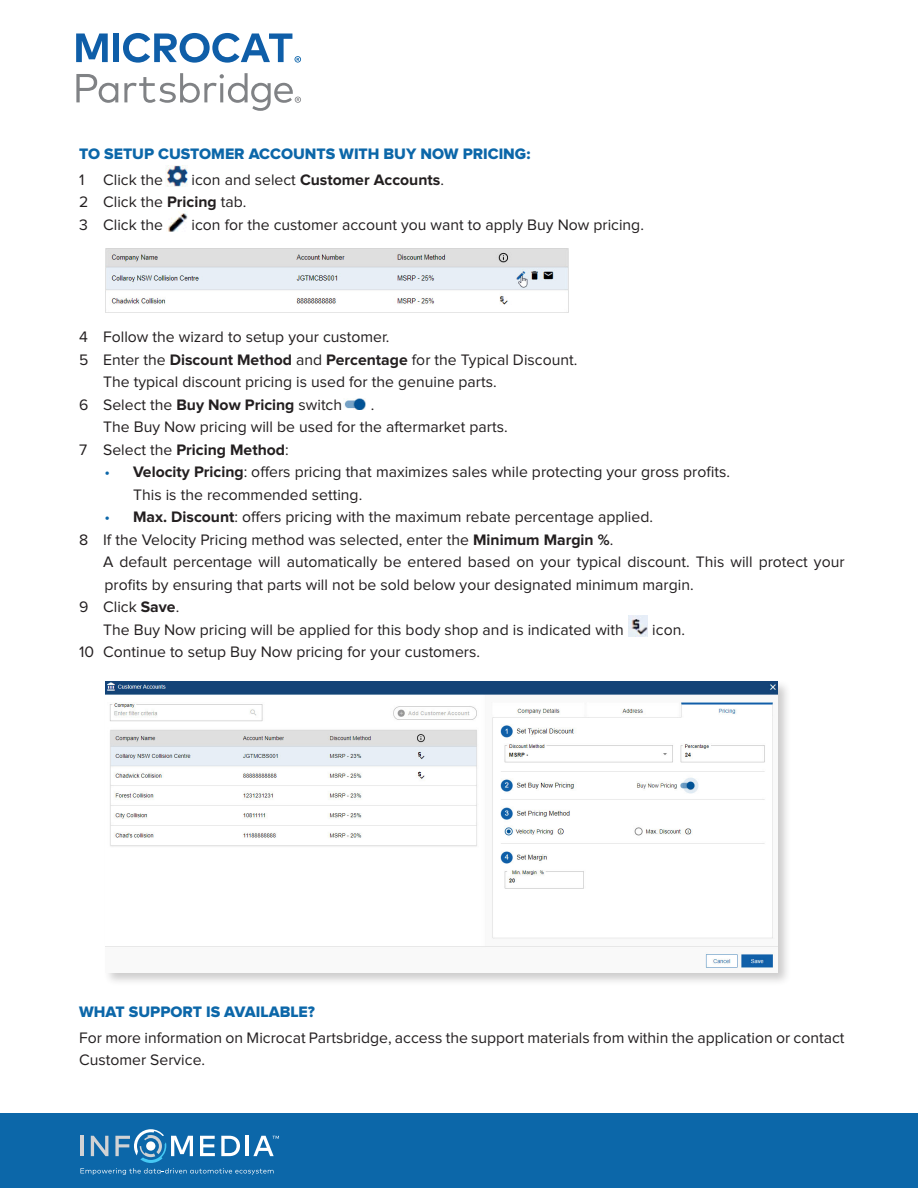
<style>
.page{position:relative;width:918px;height:1188px;background:#fff}
.page>*{position:absolute;margin:0;border:0;box-sizing:border-box;transform-origin:0 0}
.Paragraph_Style_1{font:15.75px/22.5px "Proxima Nova";color:#231f20}
.Paragraph_Style_1-2{font:15.75px "Proxima Nova Extrabld";color:#0c67a9}
.Paragraph_Style_1-3{font:700 15.75px "Proxima Nova";color:#231f20}
.s1{font-weight:400}
.s2{font-weight:700}
.s3{color:#0c67a9}
</style>
<div class="page">
<div style="left:0;top:1114px;width:918px;height:74px;background:#0c67a9"></div>
<svg style="left:76px;top:74px;width:42px;height:29px"></svg>
<svg style="left:76px;top:33px;width:32px;height:29px"></svg>
<div style="left:113px;top:33px;width:6px;height:29px;background:#0f5ea8"></div>
<svg style="left:123px;top:33px;width:178px;height:30px"></svg>
<svg style="left:124px;top:73px;width:177px;height:38px"></svg>
<img style="left:166px;top:165px;width:21px;height:22px">
<img style="left:628px;top:615px;width:19px;height:21px">
<img style="left:344px;top:398px;width:21px;height:11px">
<img style="left:167px;top:210px;width:20px;height:22px">
<img style="left:105px;top:248px;width:463px;height:65px">
<div style="left:103px;top:679px;width:689px;height:307px;background:#231f20;opacity:.23"></div>
<img style="left:105px;top:681px;width:672px;height:291px">
<svg style="left:81px;top:1129px;width:198px;height:46px"></svg>
<p class="Paragraph_Style_1-2" style="left:79px;top:147px;width:453px">TO SETUP CUSTOMER ACCOUNTS WITH BUY NOW PRICING:</p>
<p class="Paragraph_Style_1" style="left:79px;top:169px;width:85px">1 Click the</p>
<p class="Paragraph_Style_1-3" style="left:192px;top:173px;width:254px"><span class="s1">icon and select</span> Customer Accounts<span class="s1">.</span></p>
<p class="Paragraph_Style_1" style="left:79px;top:192px;width:169px">2 Click the <span class="s2">Pricing</span> tab.</p>
<p class="Paragraph_Style_1" style="left:79px;top:214px;width:85px">3 Click the</p>
<p class="Paragraph_Style_1" style="left:192px;top:214px;width:454px">icon for the customer account you want to apply Buy Now pricing.</p>
<p class="Paragraph_Style_1" style="left:79px;top:327px;width:312px">4 Follow the wizard to setup your customer.</p>
<p class="Paragraph_Style_1" style="left:79px;top:349px;width:500px">5 Enter the <span class="s2">Discount Method</span> and <span class="s2">Percentage</span> for the Typical Discount.</p>
<p class="Paragraph_Style_1" style="left:103px;top:372px;width:395px">The typical discount pricing is used for the genuine parts.</p>
<p class="Paragraph_Style_1" style="left:79px;top:394px;width:264px">6 Select the <span class="s2">Buy Now Pricing</span> switch</p>
<p class="Paragraph_Style_1" style="left:371px;top:394px;width:5px">.</p>
<p class="Paragraph_Style_1" style="left:103px;top:417px;width:406px">The Buy Now pricing will be used for the aftermarket parts.</p>
<p class="Paragraph_Style_1-3" style="left:79px;top:443px;width:211px"><span class="s1">7 Select the</span> Pricing Method<span class="s1">:</span></p>
<p class="Paragraph_Style_1" style="left:133px;top:462px;width:598px;text-indent:-29px"><span class="s3">•</span> <span class="s2">Velocity Pricing</span>: offers pricing that maximizes sales while protecting your gross profits.<br>This is the recommended setting.</p>
<p class="Paragraph_Style_1" style="left:105px;top:507px;width:550px"><span class="s3">•</span> <span class="s2">Max. Discount</span>: offers pricing with the maximum rebate percentage applied.</p>
<p class="Paragraph_Style_1" style="left:79px;top:529px;width:536px">8 If the Velocity Pricing method was selected, enter the <span class="s2">Minimum Margin %</span>.</p>
<p class="Paragraph_Style_1" style="left:103px;top:552px;width:743px">A default percentage will automatically be entered based on your typical discount. This will protect your profits by ensuring that parts will not be sold below your designated minimum margin.</p>
<p class="Paragraph_Style_1" style="left:79px;top:597px;width:102px">9 Click <span class="s2">Save</span>.</p>
<p class="Paragraph_Style_1" style="left:103px;top:619px;width:522px">The Buy Now pricing will be applied for this body shop and is indicated with</p>
<p class="Paragraph_Style_1" style="left:652px;top:619px;width:34px">icon.</p>
<p class="Paragraph_Style_1" style="left:79px;top:642px;width:402px">10 Continue to setup Buy Now pricing for your customers.</p>
<p class="Paragraph_Style_1-2" style="left:79px;top:1005px;width:237px">WHAT SUPPORT IS AVAILABLE?</p>
<p class="Paragraph_Style_1" style="left:79px;top:1027px;width:767px">For more information on Microcat Partsbridge, access the support materials from within the application or contact<br>Customer Service.</p>
</div>
